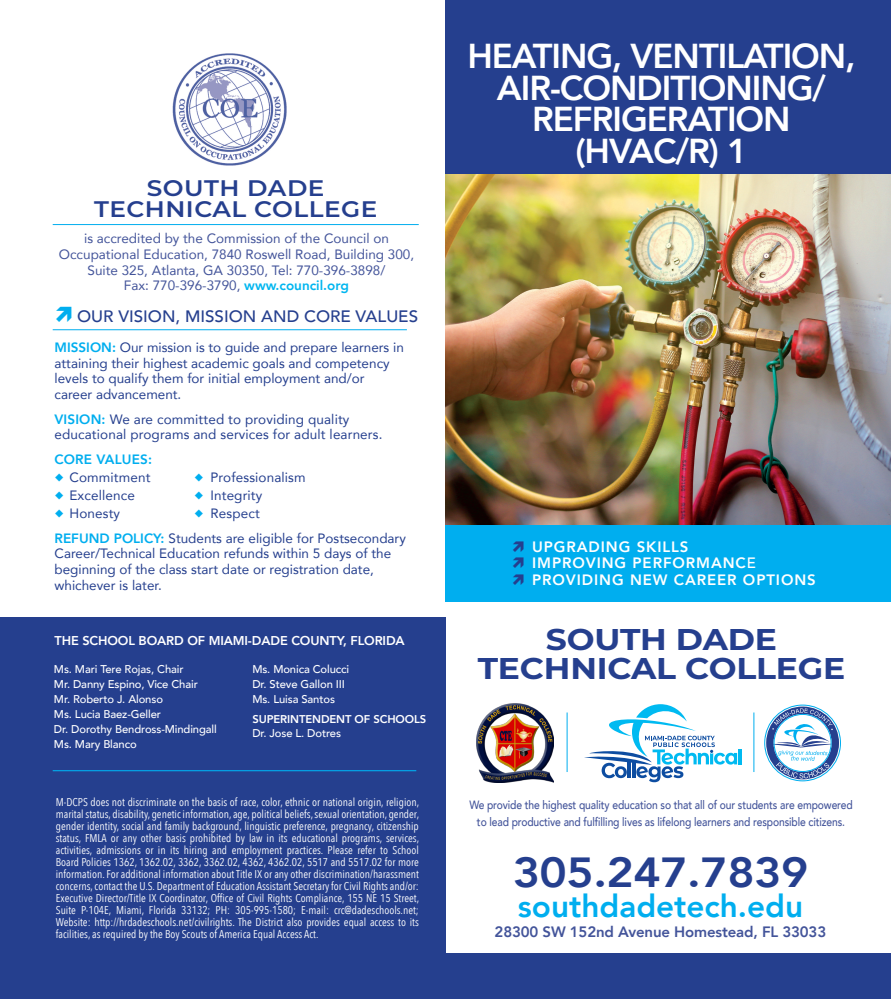
<style>
.page{position:relative;width:891px;height:999px;background:#fff}
.page>*{position:absolute;margin:0;border:0;box-sizing:border-box;transform-origin:0 0}
.t1{font:800 42px "Avenir";letter-spacing:-.01em;color:#253f8e;scale:1.1 1}
.t2{font:800 34.5px/31.5px "Avenir";letter-spacing:-.03em;color:#fff;text-align:center}
.t3{font:800 31.5px "Avenir";color:#00aeef}
.t4{font:700 30px/28.5px "Montserrat";letter-spacing:-.005em;color:#253f8e;text-align:center;scale:1.1 1}
.t5{font:600 22.5px/21px "Montserrat";letter-spacing:.02em;color:#253f8e;text-align:center;scale:1.1 1}
.t6{font:500 16.5px "Avenir";color:#253f8e}
.t7{font:800 15px "Avenir";letter-spacing:.06em;color:#fff}
.t8{font:800 15px "Avenir";letter-spacing:-.01em;color:#43549a}
.t9{font:13.5px/15.8px "Avenir";color:#253f8e}
.t10{font:13.5px/15.8px "Avenir";color:#43549a;text-align:center}
.t11{font:800 13.5px "Avenir";letter-spacing:.01em;color:#00aeef}
.t12{font:800 12.75px "Avenir";letter-spacing:-.01em;color:#fff}
.t13{font:500 12px/16.5px "Avenir";letter-spacing:-.01em;color:#43549a;text-align:center;scale:.86 1}
.t14{font:11.25px/12px "Avenir Next Condensed";color:#fff;text-align:justify}
.t15{font:500 11.25px/15px "Avenir";letter-spacing:-.01em;color:#fff}
.t16{font:800 11.25px/13.5px "Avenir";letter-spacing:-.01em;color:#fff}
.s1{font-weight:800;color:#00b6f0}
.s2{font-weight:800;color:#00aeef}
.s3{color:#00aeef}
.s4{font-weight:500}
</style>
<div class="page">
<img style="left:446px;top:173px;width:445px;height:352px">
<div style="left:446px;top:0;width:445px;height:173px;background:#253f8e"></div>
<div style="left:446px;top:526px;width:445px;height:76px;background:#00aeef"></div>
<hr style="left:53px;top:329px;width:354px;height:1px;background:#00aeef">
<hr style="left:53px;top:224px;width:366px;height:1px;background:#00aeef">
<img style="left:477px;top:704px;width:77px;height:78px">
<svg style="left:764px;top:705px;width:77px;height:76px"></svg>
<hr style="left:738px;top:749px;width:3px;height:15px;background:#00baf1">
<svg style="left:584px;top:704px;width:153px;height:78px"></svg>
<hr style="left:754px;top:713px;width:1px;height:59px;background:#00aeef">
<hr style="left:567px;top:713px;width:1px;height:59px;background:#00aeef">
<img style="left:172px;top:53px;width:115px;height:113px">
<div style="left:0;top:953px;width:891px;height:46px;background:#253f8e"></div>
<div style="left:0;top:618px;width:446px;height:381px;background:#253f8e"></div>
<hr style="left:53px;top:770px;width:363px;height:1px;background:#00aeef">
<p class="t5" style="left:94px;top:177px;width:259px">SOUTH DADE<br>TECHNICAL COLLEGE</p>
<p class="t10" style="left:59px;top:230px;width:357px">is accredited by the Commission of the Council on Occupational Education, 7840 Roswell Road, Building 300, Suite 325, Atlanta, GA 30350, Tel: 770-396-3898/<br>Fax: 770-396-3790, <span class="s1">www.council.org</span></p>
<p class="t6" style="left:77px;top:302px;width:342px">OUR VISION, MISSION AND CORE VALUES</p>
<p class="t9" style="left:55px;top:339px;width:351px"><span class="s2">MISSION:</span> Our mission is to guide and prepare learners in attaining their highest academic goals and competency levels to qualify them for initial employment and/or career advancement.</p>
<p class="t9" style="left:55px;top:411px;width:329px"><span class="s2">VISION:</span> We are committed to providing quality educational programs and services for adult learners.</p>
<p class="t11" style="left:55px;top:449px;width:99px">CORE VALUES:</p>
<p class="t9" style="left:55px;top:469px;width:98px"><span class="s3">◆</span> Commitment</p>
<p class="t9" style="left:194px;top:469px;width:113px"><span class="s3">◆</span> Professionalism</p>
<p class="t9" style="left:55px;top:487px;width:82px"><span class="s3">◆</span> Excellence</p>
<p class="t9" style="left:194px;top:487px;width:70px"><span class="s3">◆</span> Integrity</p>
<p class="t9" style="left:55px;top:505px;width:67px"><span class="s3">◆</span> Honesty</p>
<p class="t9" style="left:194px;top:505px;width:67px"><span class="s3">◆</span> Respect</p>
<p class="t9" style="left:55px;top:530px;width:353px"><span class="s2">REFUND POLICY:</span> Students are eligible for Postsecondary Career/Technical Education refunds within 5 days of the beginning of the class start date or registration date, whichever is later.</p>
<p class="t12" style="left:55px;top:631px;width:352px">THE SCHOOL BOARD OF MIAMI-DADE COUNTY, FLORIDA</p>
<p class="t15" style="left:54px;top:661px;width:164px">Ms. Mari Tere Rojas, Chair<br>Mr. Danny Espino, Vice Chair<br>Mr. Roberto J. Alonso<br>Ms. Lucia Baez-Geller<br>Dr. Dorothy Bendross-Mindingall<br>Ms. Mary Blanco</p>
<p class="t15" style="left:252px;top:661px;width:98px">Ms. Monica Colucci<br>Dr. Steve Gallon III<br>Ms. Luisa Santos</p>
<p class="t16" style="left:252px;top:712px;width:175px">SUPERINTENDENT OF SCHOOLS<br><span class="s4">Dr. Jose L. Dotres</span></p>
<p class="t14" style="left:56px;top:795px;width:365px">M-DCPS does not discriminate on the basis of race, color, ethnic or national origin, religion, marital status, disability, genetic information, age, political beliefs, sexual orientation, gender, gender identity, social and family background, linguistic preference, pregnancy, citizenship status, FMLA or any other basis prohibited by law in its educational programs, services, activities, admissions or in its hiring and employment practices. Please refer to School Board Policies 1362, 1362.02, 3362, 3362.02, 4362, 4362.02, 5517 and 5517.02 for more information. For additional information about Title IX or any other discrimination/harassment concerns, contact the U.S. Department of Education Assistant Secretary for Civil Rights and/or:<br>Executive Director/Title IX Coordinator, Office of Civil Rights Compliance, 155 NE 15 Street, Suite P-104E, Miami, Florida 33132; PH: 305-995-1580; E-mail: crc@dadeschools.net; Website: http://hrdadeschools.net/civilrights. The District also provides equal access to its facilities, as required by the Boy Scouts of America Equal Access Act.</p>
<p class="t2" style="left:467px;top:41px;width:390px">HEATING, VENTILATION,<br>AIR-CONDITIONING/<br>REFRIGERATION (HVAC/R) 1</p>
<p class="t7" style="left:532px;top:535px;width:158px">UPGRADING SKILLS</p>
<p class="t7" style="left:532px;top:551px;width:225px">IMPROVING PERFORMANC<span class="s4">E</span></p>
<p class="t7" style="left:532px;top:568px;width:285px">PROVIDING NEW CAREER OPTIONS</p>
<p class="t4" style="left:478px;top:624px;width:336px">SOUTH DADE<br>TECHNICAL COLLEGE</p>
<p class="t13" style="left:469px;top:796px;width:447px">We provide the highest quality education so that all of our students are empowered to lead productive and fulfilling lives as lifelong learners and responsible citizens.</p>
<p class="t1" style="left:513px;top:840px;width:270px">305.247.7839</p>
<p class="t3" style="left:518px;top:882px;width:287px">southdadetech.edu</p>
<p class="t8" style="left:495px;top:921px;width:333px">28300 SW 152nd Avenue Homestead, FL 33033</p>
</div>
